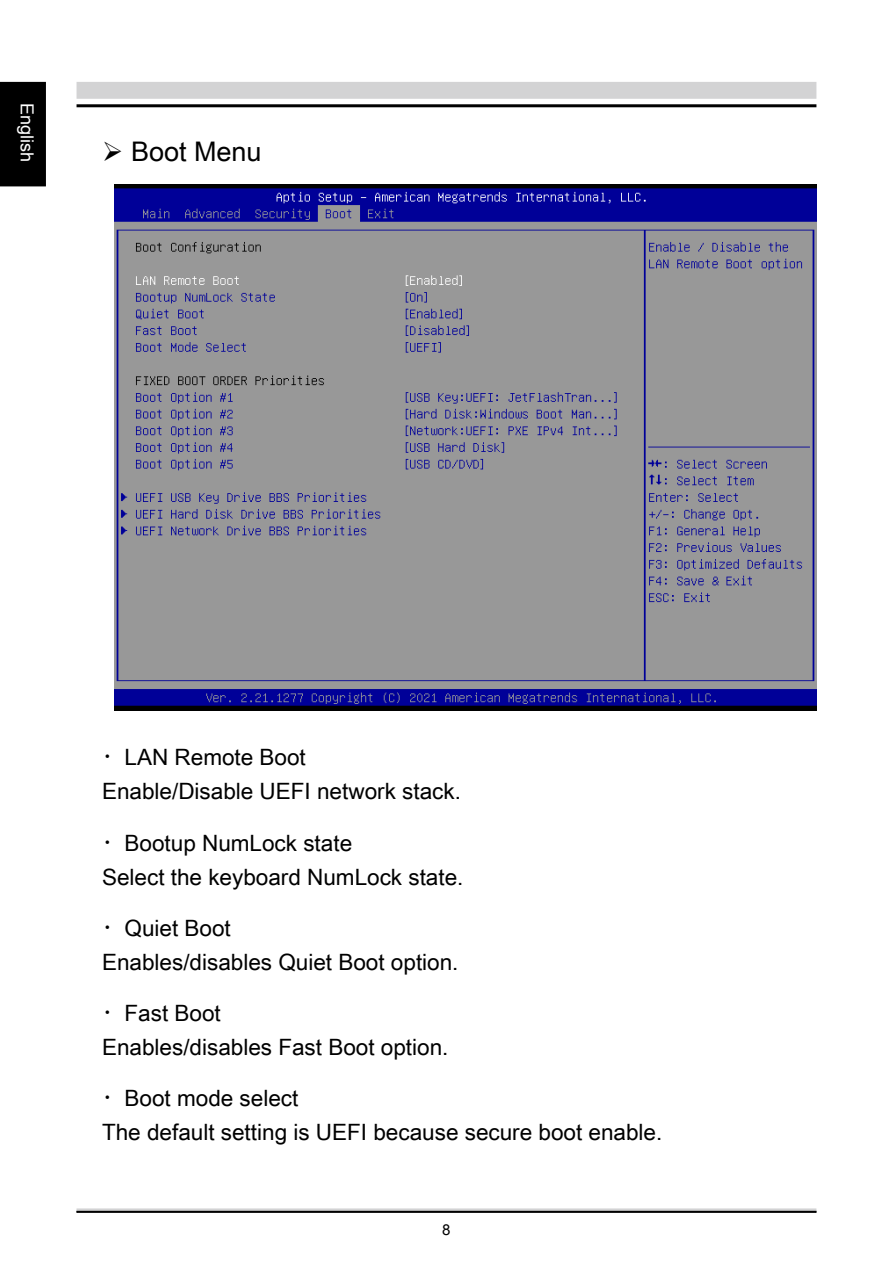
<style>
.page{position:relative;width:893px;height:1263px;background:#fff}
.page>*{position:absolute;margin:0;border:0;box-sizing:border-box;transform-origin:0 0}
.t1{font:27px "Arial Unicode MS";color:#000}
.t2{font:22.5px/34px "Arial Unicode MS";color:#000}
.t3{font:18px "Arial Unicode MS";color:#fff}
.t4{font:15px "Arial Unicode MS";color:#000}
</style>
<div class="page">
<hr style="left:77px;top:104px;width:739px;height:3px;background:#000">
<div style="left:77px;top:82px;width:739px;height:17px;background:#d3d3d4"></div>
<svg style="left:77px;top:1208px;width:739px;height:3px;background:#cccccd"></svg>
<div style="left:77px;top:1211px;width:739px;height:2px;background:#000;border:1px solid #000"></div>
<div style="left:0;top:82px;width:46px;height:104px;background:#000"></div>
<img style="left:115px;top:185px;width:701px;height:526px">
<p class="t3" style="left:40px;top:103px;width:61px;rotate:90deg">English</p>
<p class="t1" style="left:102px;top:132px;width:161px">➢ Boot Menu</p>
<p class="t2" style="left:102px;top:740px;width:360px">・LAN Remote Boot<br>Enable/Disable UEFI network stack.</p>
<p class="t2" style="left:102px;top:825px;width:363px">・Bootup NumLock state<br>Select the keyboard NumLock state.</p>
<p class="t2" style="left:102px;top:910px;width:358px">・Quiet Boot<br>Enables/disables Quiet Boot option.</p>
<p class="t2" style="left:102px;top:995px;width:348px">・Fast Boot<br>Enables/disables Fast Boot option.</p>
<p class="t2" style="left:102px;top:1080px;width:562px">・Boot mode select<br>The default setting is UEFI because secure boot enable.</p>
<p class="t4" style="left:442px;top:1219px;width:10px">8</p>
</div>
